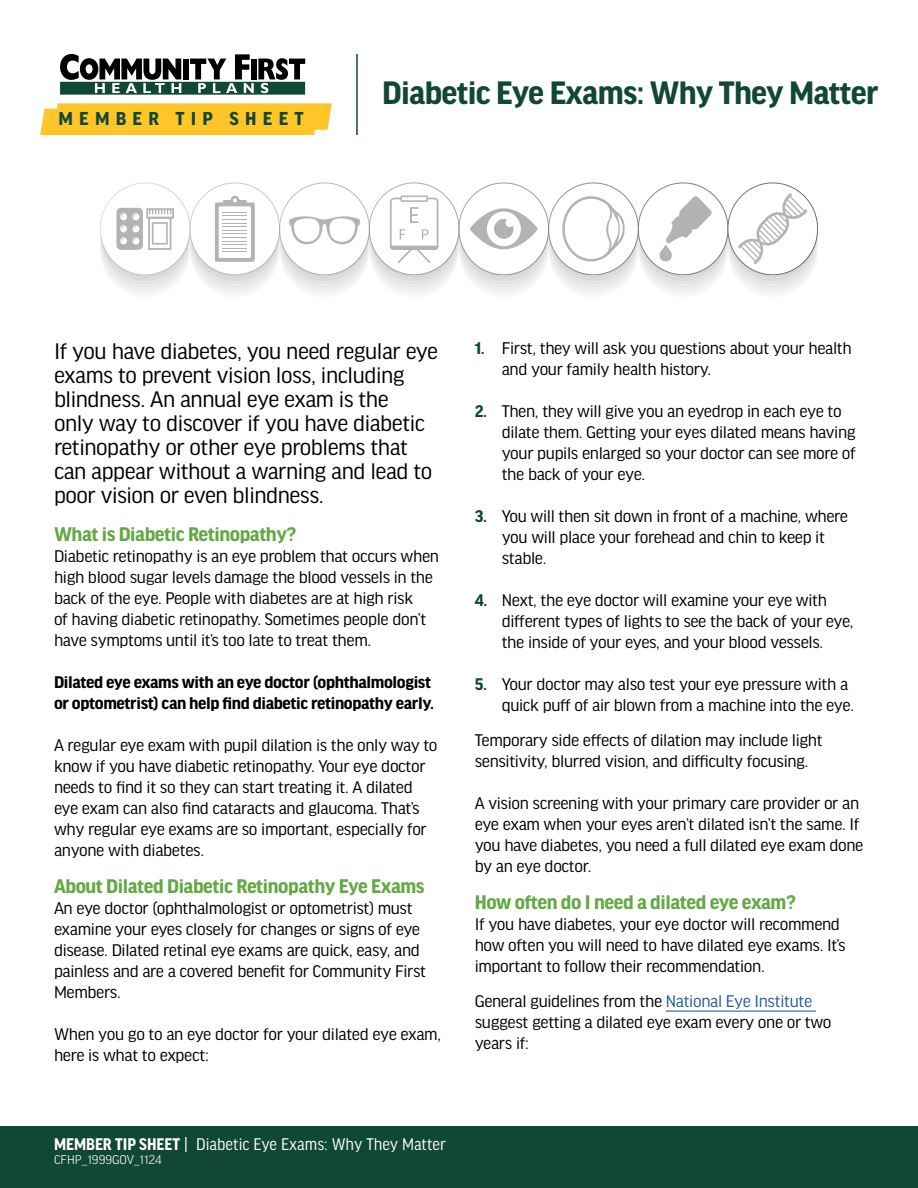
<style>
.page{position:relative;width:918px;height:1188px;background:#fff}
.page>*{position:absolute;margin:0;border:0;box-sizing:border-box;transform-origin:0 0}
.t1{font:700 34.5px "Good Headline Pro";letter-spacing:-.02em;color:#104735}
.t2{font:24px/24px "Good Headline Pro";letter-spacing:-.02em;color:#000}
.t3{font:700 21px "Good Headline Pro";letter-spacing:-.02em;color:#63a945}
.t4{font:700 19.95px "Good Headline Pro";letter-spacing:.31em;color:#104735}
.t5{font:18px/21px "Good Headline Pro";letter-spacing:-.02em;color:#000}
.t6{font:700 18px/21px "Good Headline Pro";letter-spacing:-.02em;color:#000}
.t7{font:18px "Good Headline Pro Narr";color:#fff}
.t8{font:300 13.5px "Good Headline Pro";color:#fff}
.s1{font-weight:700;color:#104735}
.s2{color:#215e9e}
.s3{font-weight:700}
</style>
<div class="page">
<div style="left:0;top:1126px;width:918px;height:62px;background:#104735"></div>
<hr style="left:666px;top:1011px;width:150px;height:1px;background:#215e9e">
<hr style="left:356px;top:54px;width:2px;height:81px;background:#104735">
<div style="left:40px;top:103px;width:292px;height:32px;background:#ffc529"></div>
<svg style="left:60px;top:54px;width:245px;height:41px"></svg>
<svg style="left:100px;top:182px;width:718px;height:112px"></svg>
<p class="t4" style="left:59px;top:109px;width:247px">MEMBER TIP SHEET</p>
<h1 class="t1" style="left:382px;top:76px;width:498px">Diabetic Eye Exams: Why They Matter</h1>
<p class="t2" style="left:54px;top:340px;width:386px">If you have diabetes, you need regular eye exams to prevent vision loss, including blindness. An annual eye exam is the<br>only way to discover if you have diabetic retinopathy or other eye problems that can appear without a warning and lead to poor vision or even blindness.</p>
<p class="t3" style="left:54px;top:524px;width:244px">What is Diabetic Retinopathy?</p>
<p class="t5" style="left:54px;top:546px;width:387px">Diabetic retinopathy is an eye problem that occurs when high blood sugar levels damage the blood vessels in the back of the eye. People with diabetes are at high risk<br>of having diabetic retinopathy. Sometimes people don’t have symptoms until it’s too late to treat them.</p>
<p class="t6" style="left:54px;top:672px;width:382px">Dilated eye exams with an eye doctor (ophthalmologist or optometrist) can help find diabetic retinopathy early.</p>
<p class="t5" style="left:54px;top:735px;width:385px">A regular eye exam with pupil dilation is the only way to know if you have diabetic retinopathy. Your eye doctor needs to find it so they can start treating it. A dilated eye exam can also find cataracts and glaucoma. That’s why regular eye exams are so important, especially for anyone with diabetes.</p>
<p class="t3" style="left:54px;top:877px;width:372px">About Dilated Diabetic Retinopathy Eye Exams</p>
<p class="t5" style="left:54px;top:898px;width:374px">An eye doctor (ophthalmologist or optometrist) must examine your eyes closely for changes or signs of eye disease. Dilated retinal eye exams are quick, easy, and painless and are a covered benefit for Community First Members.</p>
<p class="t5" style="left:54px;top:1024px;width:389px">When you go to an eye doctor for your dilated eye exam, here is what to expect:</p>
<p class="t5" style="left:502px;top:338px;width:352px;text-indent:-27px"><span class="s1">1.</span> First, they will ask you questions about your health and your family health history.</p>
<p class="t5" style="left:502px;top:401px;width:356px;text-indent:-27px"><span class="s1">2.</span> Then, they will give you an eyedrop in each eye to dilate them. Getting your eyes dilated means having your pupils enlarged so your doctor can see more of the back of your eye.</p>
<p class="t5" style="left:502px;top:506px;width:348px;text-indent:-27px"><span class="s1">3.</span> You will then sit down in front of a machine, where you will place your forehead and chin to keep it stable.</p>
<p class="t5" style="left:502px;top:590px;width:353px;text-indent:-27px"><span class="s1">4.</span> Next, the eye doctor will examine your eye with different types of lights to see the back of your eye, the inside of your eyes, and your blood vessels.</p>
<p class="t5" style="left:502px;top:674px;width:354px;text-indent:-27px"><span class="s1">5.</span> Your doctor may also test your eye pressure with a quick puff of air blown from a machine into the eye.</p>
<p class="t5" style="left:475px;top:730px;width:350px">Temporary side effects of dilation may include light sensitivity, blurred vision, and difficulty focusing.</p>
<p class="t5" style="left:475px;top:793px;width:390px">A vision screening with your primary care provider or an eye exam when your eyes aren’t dilated isn’t the same. If you have diabetes, you need a full dilated eye exam done by an eye doctor.</p>
<p class="t3" style="left:475px;top:892px;width:323px">How often do I need a dilated eye exam?</p>
<p class="t5" style="left:475px;top:914px;width:372px">If you have diabetes, your eye doctor will recommend how often you will need to have dilated eye exams. It’s important to follow their recommendation.</p>
<p class="t5" style="left:475px;top:991px;width:358px">General guidelines from the <span class="s2">National Eye Institute </span>suggest getting a dilated eye exam every one or two years if:</p>
<p class="t7" style="left:54px;top:1135px;width:394px"><span class="s3">MEMBER TIP SHEET</span> | Diabetic Eye Exams: Why They Matter</p>
<p class="t8" style="left:54px;top:1153px;width:109px">CFHP_1999GOV_1124</p>
</div>
